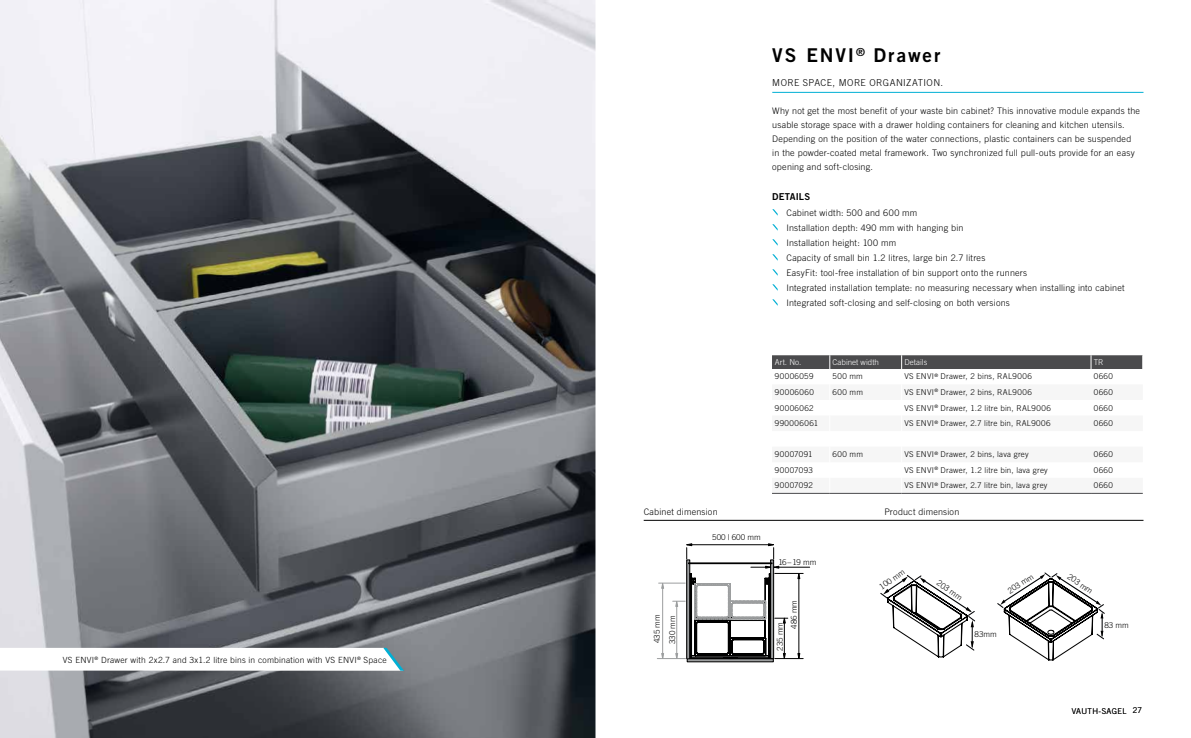
<style>
.page{position:relative;width:1191px;height:738px;background:#fff}
.page>*{position:absolute;margin:0;border:0;box-sizing:border-box;transform-origin:0 0}
.t1{font:19px "Trade Gothic LT Std Bd 2";letter-spacing:.105em;color:#000}
.t2{font:300 9.5px "Trade Gothic LT Std";letter-spacing:.045em;color:#000}
.t3{font:9.5px "Trade Gothic LT Std Bd 2";letter-spacing:.015em;color:#000}
.t4{font:300 9px/15px "Trade Gothic LT Std";letter-spacing:.025em;color:#000}
.t5{font:300 8.5px "Trade Gothic LT Std";letter-spacing:.025em;color:#000}
.t6{font:300 8px "Trade Gothic LT Std";letter-spacing:.03em;color:#000}
.t7{font:300 8px "Trade Gothic LT Std";letter-spacing:.06em;color:#000}
.t8{font:300 8px "Trade Gothic LT Std";letter-spacing:.005em;color:#fff}
.t9{font:300 8px/14.2px "Trade Gothic LT Std";color:#000}
.t10{font:300 8px "Trade Gothic LT Std";letter-spacing:.05em;color:#000}
</style>
<div class="page">
<img style="left:0;top:0;width:595px;height:737px">
<svg style="left:0;top:647px;width:404px;height:23px"></svg>
<hr style="left:772px;top:92px;width:371px;height:1px;background:#00afd4">
<svg style="left:772px;top:209px;width:5px;height:6px"></svg>
<svg style="left:772px;top:224px;width:5px;height:6px"></svg>
<svg style="left:772px;top:239px;width:5px;height:6px"></svg>
<svg style="left:772px;top:254px;width:5px;height:6px"></svg>
<svg style="left:772px;top:269px;width:5px;height:6px"></svg>
<svg style="left:772px;top:284px;width:5px;height:6px"></svg>
<svg style="left:772px;top:299px;width:5px;height:6px"></svg>
<svg style="left:772px;top:355px;width:371px;height:14px;background:#505052"></svg>
<hr style="left:772px;top:492px;width:57px;height:1px;background:#4b4b4d">
<hr style="left:829px;top:492px;width:72px;height:1px;background:#4b4b4d">
<hr style="left:901px;top:492px;width:190px;height:1px;background:#4b4b4d">
<hr style="left:1091px;top:492px;width:51px;height:1px;background:#4b4b4d">
<hr style="left:687px;top:544px;width:85px;height:1px;background:#000">
<div style="left:686px;top:559px;width:4px;height:99px;border:1px solid #000"></div>
<div style="left:770px;top:559px;width:3px;height:99px;border:1px solid #000"></div>
<svg style="left:768px;top:543px;width:6px;height:15px"></svg>
<svg style="left:686px;top:543px;width:6px;height:15px"></svg>
<hr style="left:777px;top:566px;width:32px;height:1px;background:#000">
<svg style="left:657px;top:565px;width:146px;height:94px"></svg>
<svg style="left:880px;top:575px;width:95px;height:81px"></svg>
<svg style="left:997px;top:572px;width:107px;height:87px"></svg>
<hr style="left:643px;top:519px;width:500px;height:1px;background:#000">
<p class="t5" style="left:63px;top:654px;width:325px">VS ENVI<sup>®</sup> Drawer with 2x2.7 and 3x1.2 litre bins in combination with VS ENVI<sup>®</sup> Space</p>
<h1 class="t1" style="left:772px;top:44px;width:170px">VS ENVI<sup>®</sup> Drawer</h1>
<p class="t2" style="left:772px;top:77px;width:172px">MORE SPACE, MORE ORGANIZATION.</p>
<p class="t4" style="left:772px;top:104px;width:369px;line-height:14px">Why not get the most benefit of your waste bin cabinet? This innovative module expands the usable storage space with a drawer holding containers for cleaning and kitchen utensils.<br>Depending on the position of the water connections, plastic containers can be suspended in the powder-coated metal framework. Two synchronized full pull-outs provide for an easy opening and soft-closing.</p>
<p class="t3" style="left:772px;top:191px;width:40px">DETAILS</p>
<p class="t4" style="left:786px;top:205px;width:340px">Cabinet width: 500 and 600 mm<br>Installation depth: 490 mm with hanging bin<br>Installation height: 100 mm<br>Capacity of small bin 1.2 litres, large bin 2.7 litres<br>EasyFit: tool-free installation of bin support onto the runners<br>Integrated installation template: no measuring necessary when installing into cabinet Integrated soft-closing and self-closing on both versions</p>
<p class="t8" style="left:775px;top:357px;width:28px">Art. No.</p>
<p class="t8" style="left:832px;top:357px;width:48px">Cabinet width</p>
<p class="t8" style="left:904px;top:357px;width:24px">Details</p>
<p class="t8" style="left:1093px;top:357px;width:11px">TR</p>
<p class="t7" style="left:775px;top:371px;width:40px">90006059</p>
<p class="t6" style="left:832px;top:371px;width:32px">500 mm</p>
<p class="t6" style="left:904px;top:371px;width:129px">VS ENVI<sup>®</sup> Drawer, 2 bins, RAL9006</p>
<p class="t6" style="left:1093px;top:371px;width:21px">0660</p>
<p class="t7" style="left:775px;top:387px;width:40px">90006060</p>
<p class="t6" style="left:832px;top:387px;width:32px">600 mm</p>
<p class="t6" style="left:904px;top:387px;width:129px">VS ENVI<sup>®</sup> Drawer, 2 bins, RAL9006</p>
<p class="t6" style="left:1093px;top:387px;width:21px">0660</p>
<p class="t7" style="left:775px;top:402px;width:40px">90006062</p>
<p class="t6" style="left:904px;top:402px;width:148px">VS ENVI<sup>®</sup> Drawer, 1.2 litre bin, RAL9006</p>
<p class="t6" style="left:1093px;top:402px;width:21px">0660</p>
<p class="t7" style="left:775px;top:418px;width:45px">990006061</p>
<p class="t6" style="left:904px;top:418px;width:148px">VS ENVI<sup>®</sup> Drawer, 2.7 litre bin, RAL9006</p>
<p class="t6" style="left:1093px;top:418px;width:21px">0660</p>
<p class="t7" style="left:775px;top:449px;width:39px">90007091</p>
<p class="t6" style="left:832px;top:449px;width:32px">600 mm</p>
<p class="t6" style="left:904px;top:449px;width:126px">VS ENVI<sup>®</sup> Drawer, 2 bins, lava grey</p>
<p class="t6" style="left:1093px;top:449px;width:21px">0660</p>
<p class="t7" style="left:775px;top:465px;width:40px">90007093</p>
<p class="t6" style="left:904px;top:465px;width:145px">VS ENVI<sup>®</sup> Drawer, 1.2 litre bin, lava grey</p>
<p class="t6" style="left:1093px;top:465px;width:21px">0660</p>
<p class="t7" style="left:775px;top:480px;width:40px">90007092</p>
<p class="t6" style="left:904px;top:480px;width:145px">VS ENVI<sup>®</sup> Drawer, 2.7 litre bin, lava grey</p>
<p class="t6" style="left:1093px;top:480px;width:21px">0660</p>
<p class="t4" style="left:643px;top:504px;width:75px">Cabinet dimension</p>
<p class="t4" style="left:884px;top:504px;width:77px">Product dimension</p>
<p class="t9" style="left:649px;top:643px;width:31px;line-height:15.2px;rotate:-90deg">435 mm<br>330 mm</p>
<p class="t6" style="left:712px;top:532px;width:50px">500 | 600 mm</p>
<p class="t6" style="left:778px;top:557px;width:40px">16–19 mm</p>
<p class="t9" style="left:772px;top:628px;width:30px;text-indent:-22px;rotate:-90deg">235 mm<br>486 mm</p>
<p class="t6" style="left:877px;top:583px;width:30px;rotate:-35deg">100 mm</p>
<p class="t6" style="left:940px;top:577px;width:30px;rotate:35deg">203 mm</p>
<p class="t6" style="left:1006px;top:587px;width:30px;rotate:-33deg">203 mm</p>
<p class="t6" style="left:974px;top:628px;width:24px">83mm</p>
<p class="t6" style="left:1071px;top:571px;width:30px;rotate:35deg">203 mm</p>
<p class="t6" style="left:1104px;top:619px;width:26px">83 mm</p>
<p class="t10" style="left:1071px;top:705px;width:71px">VAUTH-SAGEL 27</p>
</div>
